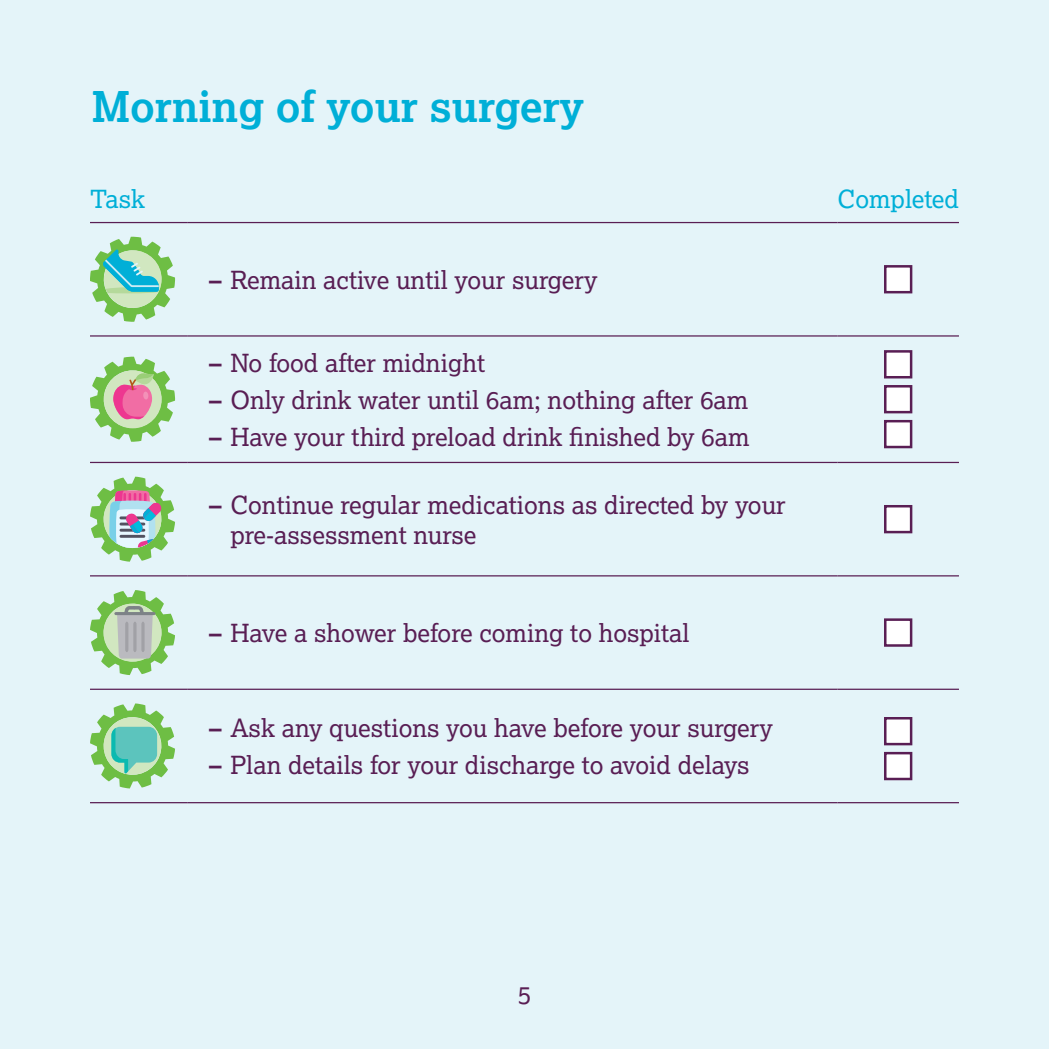
<style>
.page{position:relative;width:1049px;height:1049px;background:#e4f4f9}
.page>*{position:absolute;margin:0;border:0;box-sizing:border-box;transform-origin:0 0}
.t1{font:700 42.5px "Lexia";color:#00afd7}
.t2{font:25px/30px "Lexia";color:#591e54}
.Table_body{font:25px "Lexia";color:#00afd7}
.s1{font-weight:700}
</style>
<div class="page">
<hr style="left:90px;top:222px;width:98px;height:1px;background:#591e54">
<hr style="left:188px;top:222px;width:649px;height:1px;background:#591e54">
<hr style="left:837px;top:222px;width:122px;height:1px;background:#591e54">
<hr style="left:90px;top:335px;width:98px;height:2px;background:#591e54">
<hr style="left:188px;top:335px;width:649px;height:2px;background:#591e54">
<hr style="left:837px;top:335px;width:122px;height:2px;background:#591e54">
<hr style="left:90px;top:462px;width:98px;height:1px;background:#591e54">
<hr style="left:188px;top:462px;width:649px;height:1px;background:#591e54">
<hr style="left:837px;top:462px;width:122px;height:1px;background:#591e54">
<hr style="left:90px;top:575px;width:98px;height:1px;background:#591e54">
<hr style="left:188px;top:575px;width:649px;height:1px;background:#591e54">
<hr style="left:837px;top:575px;width:122px;height:1px;background:#591e54">
<hr style="left:90px;top:689px;width:98px;height:1px;background:#591e54">
<hr style="left:188px;top:689px;width:649px;height:1px;background:#591e54">
<hr style="left:837px;top:689px;width:122px;height:1px;background:#591e54">
<hr style="left:90px;top:802px;width:98px;height:1px;background:#591e54">
<hr style="left:188px;top:802px;width:649px;height:1px;background:#591e54">
<hr style="left:837px;top:802px;width:122px;height:1px;background:#591e54">
<svg style="left:90px;top:237px;width:85px;height:85px"></svg>
<div style="left:884px;top:265px;width:28px;height:28px;background:#fff;border:2px solid #591e54"></div>
<svg style="left:90px;top:357px;width:85px;height:85px"></svg>
<div style="left:884px;top:350px;width:28px;height:28px;background:#fff;border:2px solid #591e54"></div>
<div style="left:884px;top:385px;width:28px;height:28px;background:#fff;border:2px solid #591e54"></div>
<div style="left:884px;top:420px;width:28px;height:28px;background:#fff;border:2px solid #591e54"></div>
<svg style="left:90px;top:477px;width:85px;height:85px"></svg>
<div style="left:884px;top:505px;width:28px;height:28px;background:#fff;border:2px solid #591e54"></div>
<svg style="left:90px;top:590px;width:85px;height:85px"></svg>
<div style="left:884px;top:618px;width:28px;height:29px;background:#fff;border:2px solid #591e54"></div>
<svg style="left:90px;top:703px;width:85px;height:85px"></svg>
<div style="left:884px;top:717px;width:28px;height:28px;background:#fff;border:2px solid #591e54"></div>
<div style="left:884px;top:752px;width:28px;height:28px;background:#fff;border:2px solid #591e54"></div>
<p class="t1" style="left:92px;top:80px;width:494px">Morning of your surgery</p>
<p class="Table_body" style="left:90px;top:184px;width:57px">Task</p>
<p class="Table_body" style="left:837px;top:184px;width:123px">Completed</p>
<p class="t2" style="left:209px;top:264px;width:390px"><span class="s1">–</span> Remain active until your surgery</p>
<p class="t2" style="left:209px;top:347px;width:277px"><span class="s1">–</span> No food after midnight</p>
<p class="t2" style="left:209px;top:384px;width:541px"><span class="s1">–</span> Only drink water until 6am; nothing after 6am</p>
<p class="t2" style="left:209px;top:421px;width:542px"><span class="s1">–</span> Have your third preload drink finished by 6am</p>
<p class="t2" style="left:230px;top:489px;width:557px;text-indent:-21px"><span class="s1">–</span> Continue regular medications as directed by your pre-assessment nurse</p>
<p class="t2" style="left:209px;top:617px;width:482px"><span class="s1">–</span> Have a shower before coming to hospital</p>
<p class="t2" style="left:209px;top:712px;width:565px"><span class="s1">–</span> Ask any questions you have before your surgery</p>
<p class="t2" style="left:209px;top:749px;width:542px"><span class="s1">–</span> Plan details for your discharge to avoid delays</p>
<p class="t2" style="left:518px;top:979px;width:15px">5</p>
</div>
